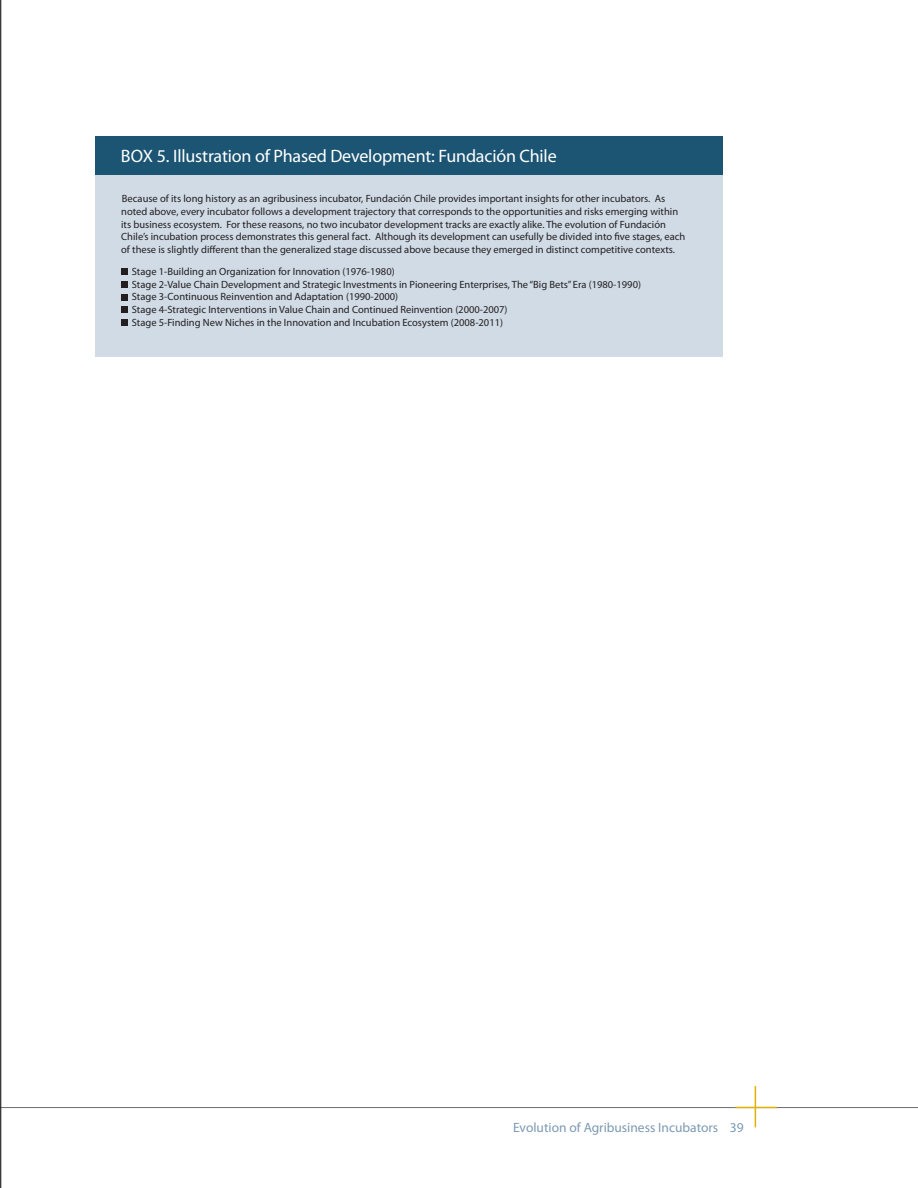
<style>
.page{position:relative;width:918px;height:1188px;background:#fff}
.page>*{position:absolute;margin:0;border:0;box-sizing:border-box;transform-origin:0 0}
.Box_Title{font:18px "Myriad Pro";letter-spacing:-.01em;color:#fff}
.t1{font:13.5px "Myriad Pro";color:#7c9ab3}
.bullets{font:10.5px/12.6px "Myriad Pro";color:#231f20}
</style>
<div class="page">
<hr style="left:0;top:1107px;width:918px;height:1px;background:#6c6d70">
<hr style="left:755px;top:1086px;width:1px;height:41px;background:#deb208">
<hr style="left:736px;top:1107px;width:41px;height:1px;background:#deb208">
<hr style="left:0;top:0;width:1px;height:1188px;background:#231f20">
<div style="left:95px;top:151px;width:628px;height:206px;background:#d0dbe6"></div>
<div style="left:95px;top:136px;width:628px;height:38px;background:#1c5573"></div>
<svg style="left:121px;top:269px;width:6px;height:6px"></svg>
<svg style="left:121px;top:282px;width:6px;height:6px"></svg>
<svg style="left:121px;top:294px;width:6px;height:6px"></svg>
<svg style="left:121px;top:307px;width:6px;height:6px"></svg>
<div style="left:121px;top:319px;width:6px;height:7px;background:#231f20"></div>
<p class="Box_Title" style="left:121px;top:145px;width:437px">BOX 5. Illustration of Phased Development: Fundación Chile</p>
<p class="bullets" style="left:121px;top:192px;width:566px">Because of its long history as an agribusiness incubator, Fundación Chile provides important insights for other incubators. As noted above, every incubator follows a development trajectory that corresponds to the opportunities and risks emerging within its business ecosystem. For these reasons, no two incubator development tracks are exactly alike. The evolution of Fundación Chile’s incubation process demonstrates this general fact. Although its development can usefully be divided into five stages, each of these is slightly different than the generalized stage discussed above because they emerged in distinct competitive contexts.</p>
<p class="bullets" style="left:132px;top:265px;width:264px">Stage 1-Building an Organization for Innovation (1976-1980)</p>
<p class="bullets" style="left:132px;top:278px;width:511px">Stage 2-Value Chain Development and Strategic Investments in Pioneering Enterprises, The “Big Bets” Era (1980-1990)</p>
<p class="bullets" style="left:132px;top:290px;width:268px">Stage 3-Continuous Reinvention and Adaptation (1990-2000)</p>
<p class="bullets" style="left:132px;top:303px;width:377px">Stage 4-Strategic Interventions in Value Chain and Continued Reinvention (2000-2007)</p>
<p class="bullets" style="left:132px;top:316px;width:373px">Stage 5-Finding New Niches in the Innovation and Incubation Ecosystem (2008-2011)</p>
<p class="t1" style="left:513px;top:1120px;width:232px">Evolution of Agribusiness Incubators 39</p>
</div>
